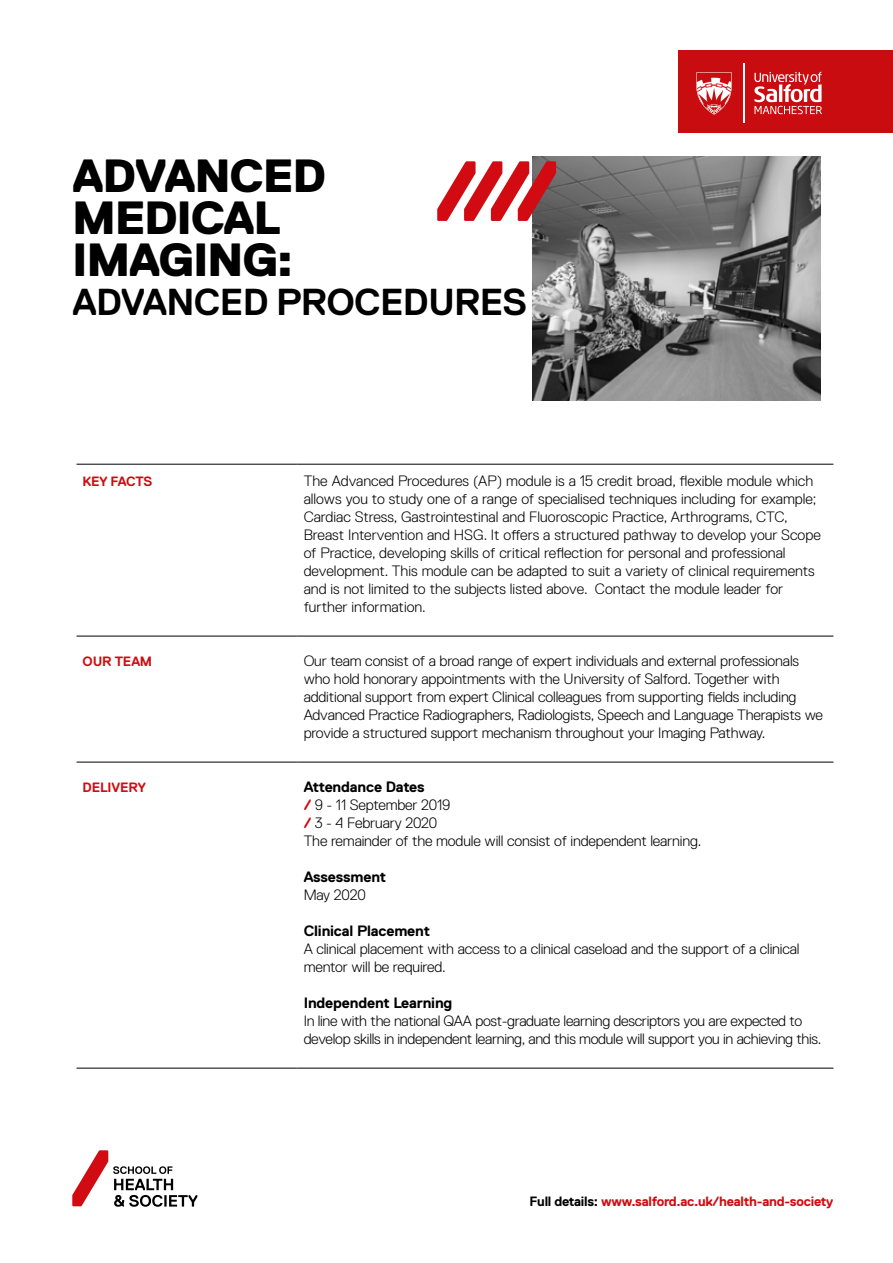
<style>
.page{position:relative;width:893px;height:1263px;background:#fff}
.page>*{position:absolute;margin:0;border:0;box-sizing:border-box;transform-origin:0 0}
.t1{font:800 46.5px/42px "Replica Pro";letter-spacing:-.015em;color:#000}
.t2{font:700 37.5px "Replica Pro";letter-spacing:-.02em;color:#000}
.t3{font:300 15px/18px "Replica Pro";letter-spacing:-.01em;color:#000}
.t4{font:700 15px "Replica Pro";letter-spacing:-.01em;color:#000}
.t5{font:700 13.5px "Replica Pro";letter-spacing:-.02em;color:#d20a11}
.s1{font-weight:700}
.s2{font-weight:700;color:#d20a11}
.s3{color:#000}
</style>
<div class="page">
<img style="left:532px;top:156px;width:289px;height:245px">
<div style="left:679px;top:50px;width:214px;height:83px;background:#c90c0f"></div>
<hr style="left:743px;top:63px;width:1px;height:60px;background:#fff">
<svg style="left:754px;top:72px;width:68px;height:42px"></svg>
<svg style="left:696px;top:72px;width:36px;height:43px"></svg>
<svg style="left:437px;top:161px;width:119px;height:60px"></svg>
<hr style="left:77px;top:464px;width:221px;height:1px;background:#000">
<hr style="left:298px;top:464px;width:535px;height:1px;background:#000">
<hr style="left:77px;top:636px;width:221px;height:1px;background:#000">
<hr style="left:298px;top:636px;width:535px;height:1px;background:#000">
<hr style="left:77px;top:762px;width:221px;height:1px;background:#000">
<hr style="left:298px;top:762px;width:535px;height:1px;background:#000">
<hr style="left:77px;top:1068px;width:221px;height:1px;background:#000">
<hr style="left:298px;top:1068px;width:535px;height:1px;background:#000">
<svg style="left:72px;top:1150px;width:125px;height:57px"></svg>
<h1 class="t1" style="left:73px;top:155px;width:255px">ADVANCED<br>MEDICAL<br>IMAGING:</h1>
<h2 class="t2" style="left:72px;top:282px;width:456px">ADVANCED PROCEDURES</h2>
<p class="t5" style="left:83px;top:474px;width:71px">KEY FACTS</p>
<p class="t3" style="left:304px;top:472px;width:519px">The Advanced Procedures (AP) module is a 15 credit broad, flexible module which allows you to study one of a range of specialised techniques including for example; Cardiac Stress, Gastrointestinal and Fluoroscopic Practice, Arthrograms, CTC, Breast Intervention and HSG. It offers a structured pathway to develop your Scope of Practice, developing skills of critical reflection for personal and professional development. This module can be adapted to suit a variety of clinical requirements and is not limited to the subjects listed above. Contact the module leader for further information.</p>
<p class="t5" style="left:83px;top:654px;width:71px">OUR TEAM</p>
<p class="t3" style="left:304px;top:652px;width:521px">Our team consist of a broad range of expert individuals and external professionals who hold honorary appointments with the University of Salford. Together with additional support from expert Clinical colleagues from supporting fields including Advanced Practice Radiographers, Radiologists, Speech and Language Therapists we provide a structured support mechanism throughout your Imaging Pathway.</p>
<p class="t5" style="left:83px;top:780px;width:65px">DELIVERY</p>
<p class="t3" style="left:304px;top:778px;width:399px"><span class="s1">Attendance Dates<br></span><span class="s2">/</span> 9 - 11 September 2019<br><span class="s2">/</span> 3 - 4 February 2020<br>The remainder of the module will consist of independent learning.</p>
<p class="t4" style="left:304px;top:869px;width:84px">Assessment</p>
<p class="t3" style="left:304px;top:886px;width:64px">May 2020</p>
<p class="t4" style="left:304px;top:923px;width:128px">Clinical Placement</p>
<p class="t3" style="left:304px;top:940px;width:497px">A clinical placement with access to a clinical caseload and the support of a clinical mentor will be required.</p>
<p class="t4" style="left:304px;top:995px;width:150px">Independent Learning</p>
<p class="t3" style="left:304px;top:1012px;width:519px">In line with the national QAA post-graduate learning descriptors you are expected to develop skills in independent learning, and this module will support you in achieving this.</p>
<p class="t5" style="left:530px;top:1194px;width:305px"><span class="s3">Full details:</span> www.salford.ac.uk/health-and-society</p>
</div>
